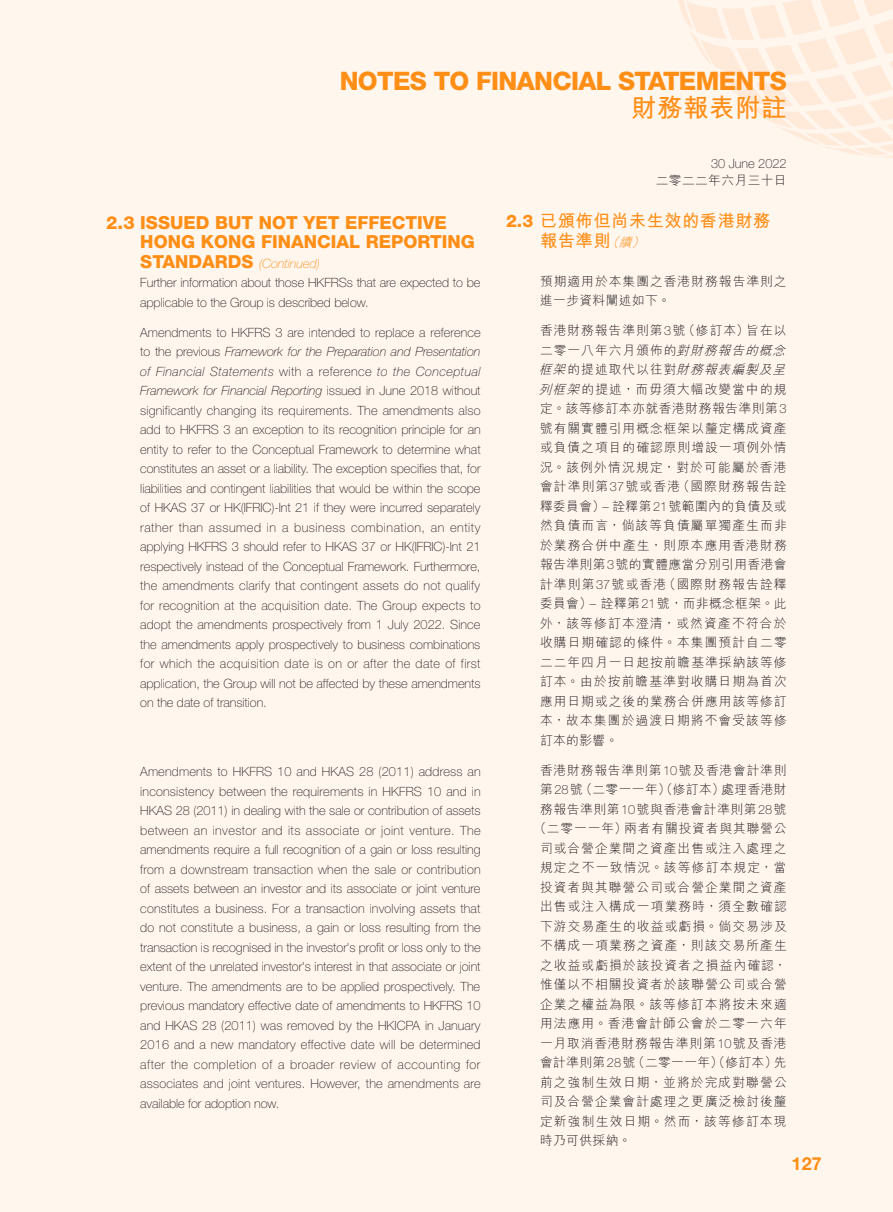
<style>
.page{position:relative;width:893px;height:1212px;background:#fff6ee}
.page>*{position:absolute;margin:0;border:0;box-sizing:border-box;transform-origin:0 0}
.t1{font:800 25.5px "Helvetica Neue LT Std";letter-spacing:-.025em;color:#ff8e16}
.t2{font:700 25.5px "M Hei HK";letter-spacing:.02em;color:#ff8e16}
.Subhead_1{font:800 18px/19.5px "Helvetica Neue LT Std";color:#ff8e16}
.t3{font:700 18px "Helvetica Neue LT Std";color:#ff8e16}
.副標題1{font:700 17.25px/19.5px "M Hei HK";letter-spacing:.03em;color:#ff8e16}
.Body_text{font:100 12.75px/19.5px "Helvetica Neue LT Std";letter-spacing:-.005em;color:#231f20;text-align:justify}
.內文{font:300 12.75px/19.5px "M Hei HK";letter-spacing:.08em;color:#231f20}
.內文-2{font:300 12.75px "M Hei HK";letter-spacing:.03em;color:#231f20}
.內文-3{font:300 12.75px "M Hei HK";letter-spacing:.05em;color:#231f20}
.Subhead_1-2{font:italic 100 12.75px "Helvetica Neue LT Std";color:#ff8e16}
.s1{font-weight:800;font-style:normal;font-size:18px}
.s2{font-style:italic}
.s3{font-family:"Helvetica Neue LT Std";font-weight:800}
.s4{font-weight:300;font-style:italic;font-size:12.75px}
.s5{font-family:"Helvetica Neue LT Std";font-weight:100}
</style>
<div class="page">
<svg style="left:678px;top:0;width:215px;height:158px"></svg>
<h1 class="t1" style="left:340px;top:66px;width:448px">NOTES TO FINANCIAL STATEMENTS</h1>
<h1 class="t2" style="left:631px;top:89px;width:157px">財務報表附註</h1>
<p class="Subhead_1" style="left:140px;top:212px;width:336px;text-indent:-34px">2.3 ISSUED BUT NOT YET EFFECTIVE<br>HONG KONG FINANCIAL REPORTING</p>
<p class="Subhead_1-2" style="left:140px;top:256px;width:181px"><span class="s1">STANDARDS</span> (Continued)</p>
<p class="Body_text" style="left:140px;top:273px;width:342px">Further information about those HKFRSs that are expected to be applicable to the Group is described below.</p>
<p class="Body_text" style="left:140px;top:322px;width:342px">Amendments to HKFRS 3 are intended to replace a reference to the previous <span class="s2">Framework for the Preparation and Presentation of Financial Statements</span> with a reference <span class="s2">to the Conceptual Framework for Financial Reporting</span> issued in June 2018 without significantly changing its requirements. The amendments also add to HKFRS 3 an exception to its recognition principle for an entity to refer to the Conceptual Framework to determine what constitutes an asset or a liability. The exception specifies that, for liabilities and contingent liabilities that would be within the scope of HKAS 37 or HK(IFRIC)-Int 21 if they were incurred separately rather than assumed in a business combination, an entity applying HKFRS 3 should refer to HKAS 37 or HK(IFRIC)-Int 21 respectively instead of the Conceptual Framework. Furthermore, the amendments clarify that contingent assets do not qualify for recognition at the acquisition date. The Group expects to adopt the amendments prospectively from 1 July 2022. Since the amendments apply prospectively to business combinations for which the acquisition date is on or after the date of first application, the Group will not be affected by these amendments on the date of transition.</p>
<p class="Body_text" style="left:140px;top:762px;width:342px">Amendments to HKFRS 10 and HKAS 28 (2011) address an inconsistency between the requirements in HKFRS 10 and in HKAS 28 (2011) in dealing with the sale or contribution of assets between an investor and its associate or joint venture. The amendments require a full recognition of a gain or loss resulting from a downstream transaction when the sale or contribution of assets between an investor and its associate or joint venture constitutes a business. For a transaction involving assets that do not constitute a business, a gain or loss resulting from the transaction is recognised in the investor's profit or loss only to the extent of the unrelated investor's interest in that associate or joint venture. The amendments are to be applied prospectively. The previous mandatory effective date of amendments to HKFRS 10 and HKAS 28 (2011) was removed by the HKICPA in January 2016 and a new mandatory effective date will be determined after the completion of a broader review of accounting for associates and joint ventures. However, the amendments are available for adoption now.</p>
<p class="Body_text" style="left:711px;top:154px;width:77px">30 June 2022</p>
<p class="內文-2" style="left:656px;top:174px;width:132px">二零二二年六月三十日</p>
<p class="副標題1" style="left:540px;top:210px;width:232px;text-indent:-34px"><span class="s3">2.3</span> 已頒佈但尚未生效的香港財務報告準則<span class="s4">（續）</span></p>
<p class="內文" style="left:540px;top:271px;width:248px">預期適用於本集團之香港財務報告準則之進一步資料闡述如下。</p>
<p class="內文" style="left:539px;top:321px;width:252px">香港財務報告準則第<span class="s5">3</span>號（修訂本）旨在以二零一八年六月頒佈的<span class="s2">對財務報告的概念框架</span>的提述取代以往對<span class="s2">財務報表編製及呈列框架</span>的提述，而毋須大幅改變當中的規定。該等修訂本亦就香港財務報告準則第<span class="s5">3</span>號有關實體引用概念框架以釐定構成資產或負債之項目的確認原則增設一項例外情況。該例外情況規定，對於可能屬於香港會計準則第<span class="s5">37</span>號或香港（國際財務報告詮釋委員會）<span class="s5">–</span> 詮釋第<span class="s5">21</span>號範圍內的負債及或然負債而言，倘該等負債屬單獨產生而非於業務合併中產生，則原本應用香港財務報告準則第<span class="s5">3</span>號的實體應當分別引用香港會計準則第<span class="s5">37</span>號或香港（國際財務報告詮釋委員會）<span class="s5">–</span> 詮釋第<span class="s5">21</span>號，而非概念框架。此外，該等修訂本澄清，或然資產不符合於收購日期確認的條件。本集團預計自二零二二年四月一日起按前瞻基準採納該等修訂本。由於按前瞻基準對收購日期為首次應用日期或之後的業務合併應用該等修訂本，故本集團於過渡日期將不會受該等修訂本的影響。</p>
<p class="內文" style="left:540px;top:760px;width:248px">香港財務報告準則第<span class="s5">10</span>號及香港會計準則</p>
<p class="內文-2" style="left:540px;top:783px;width:248px">第<span class="s5">28</span>號（二零一一年）（修訂本）處理香港財</p>
<p class="內文-3" style="left:540px;top:803px;width:248px">務報告準則第<span class="s5">10</span>號與香港會計準則第<span class="s5">28</span>號</p>
<p class="內文" style="left:534px;top:819px;width:254px">（二零一一年）兩者有關投資者與其聯營公</p>
<p class="內文" style="left:540px;top:838px;width:248px">司或合營企業間之資產出售或注入處理之</p>
<p class="內文" style="left:540px;top:858px;width:248px">規定之不一致情況。該等修訂本規定，當</p>
<p class="內文" style="left:540px;top:877px;width:248px">投資者與其聯營公司或合營企業間之資產</p>
<p class="內文" style="left:540px;top:897px;width:248px">出售或注入構成一項業務時，須全數確認</p>
<p class="內文" style="left:540px;top:916px;width:248px">下游交易產生的收益或虧損。倘交易涉及</p>
<p class="內文" style="left:540px;top:936px;width:248px">不構成一項業務之資產，則該交易所產生</p>
<p class="內文" style="left:540px;top:955px;width:248px">之收益或虧損於該投資者之損益內確認，</p>
<p class="內文" style="left:540px;top:975px;width:248px">惟僅以不相關投資者於該聯營公司或合營</p>
<p class="內文" style="left:540px;top:994px;width:248px">企業之權益為限。該等修訂本將按未來適</p>
<p class="內文" style="left:540px;top:1014px;width:248px">用法應用。香港會計師公會於二零一六年</p>
<p class="內文" style="left:540px;top:1033px;width:248px">一月取消香港財務報告準則第<span class="s5">10</span>號及香港</p>
<p class="內文-2" style="left:540px;top:1056px;width:248px">會計準則第<span class="s5">28</span>號（二零一一年）（修訂本）先</p>
<p class="內文" style="left:540px;top:1072px;width:248px">前之強制生效日期，並將於完成對聯營公</p>
<p class="內文" style="left:540px;top:1092px;width:248px">司及合營企業會計處理之更廣泛檢討後釐</p>
<p class="內文" style="left:540px;top:1111px;width:248px">定新強制生效日期。然而，該等修訂本現</p>
<p class="內文" style="left:540px;top:1131px;width:93px">時乃可供採納。</p>
<h2 class="t3" style="left:792px;top:1152px;width:32px">127</h2>
</div>
